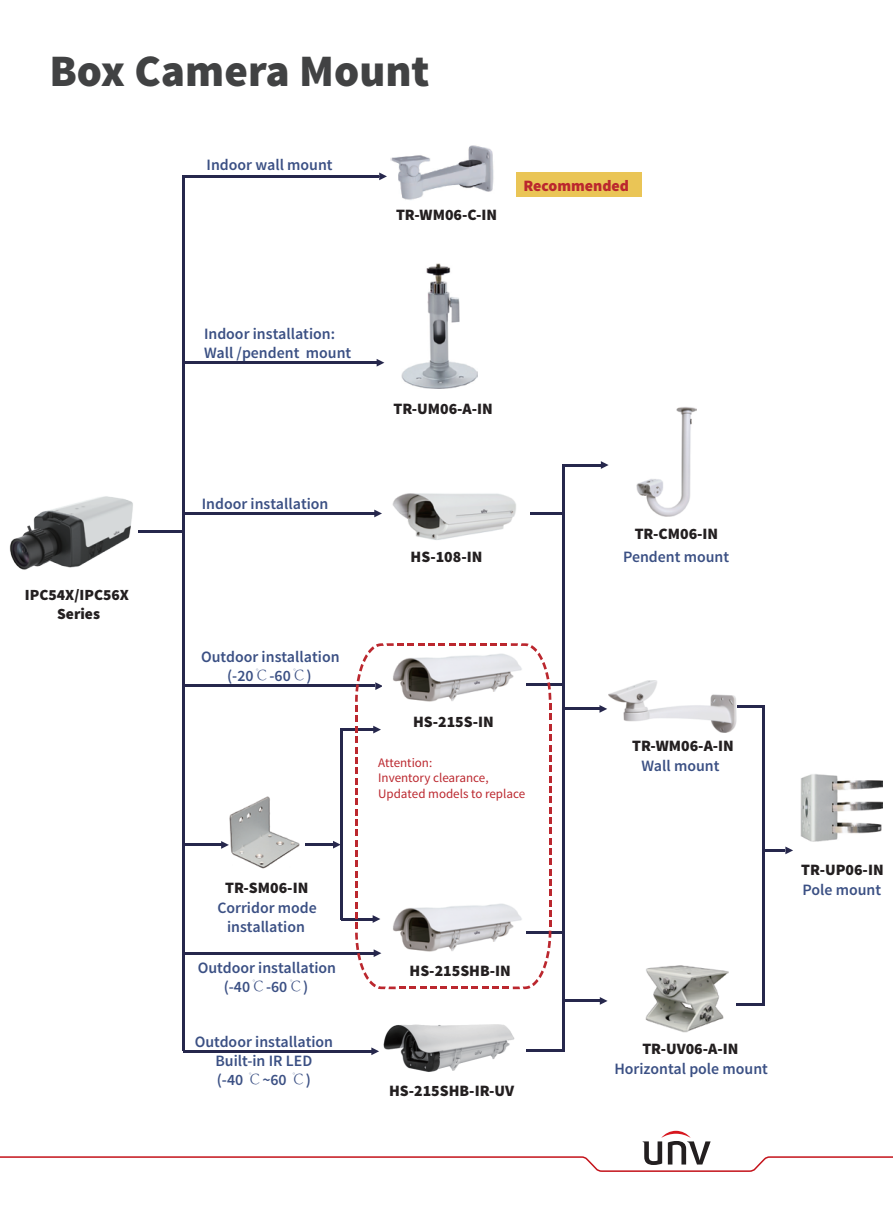
<style>
.page{position:relative;width:893px;height:1212px;background:#fff}
.page>*{position:absolute;margin:0;border:0;box-sizing:border-box;transform-origin:0 0}
.t1{font:900 45px "Source Sans Pro";color:#414243}
.t2{font:600 15.9px/19px "Source Sans Pro";color:#3b5084;text-align:center}
.t3{font:900 15.9px "Source Sans Pro";color:#231f20}
.t4{font:900 15.9px "Source Sans Pro";color:#bb272e}
.t5{font:900 15.45px/18.6px "Source Sans Pro";color:#231f20;text-align:center}
.t6{font:13.05px/15.6px "Source Sans Pro";color:#bb272e}
.s1{font-family:"Adobe Song Std";font-weight:300}
</style>
<div class="page">
<div style="left:516px;top:172px;width:125px;height:25px;background:#eac556"></div>
<img style="left:402px;top:263px;width:75px;height:126px">
<img style="left:229px;top:796px;width:71px;height:73px">
<img style="left:637px;top:407px;width:59px;height:109px">
<img style="left:645px;top:965px;width:83px;height:68px">
<img style="left:801px;top:774px;width:81px;height:68px">
<hr style="left:138px;top:530px;width:45px;height:3px;background:#26274c">
<hr style="left:183px;top:176px;width:2px;height:875px;background:#26274c">
<hr style="left:184px;top:361px;width:193px;height:3px;background:#26274c">
<hr style="left:184px;top:512px;width:192px;height:3px;background:#26274c">
<hr style="left:183px;top:684px;width:192px;height:3px;background:#26274c">
<hr style="left:184px;top:844px;width:38px;height:2px;background:#26274c">
<hr style="left:305px;top:843px;width:30px;height:3px;background:#26274c">
<hr style="left:341px;top:729px;width:2px;height:191px;background:#26274c">
<hr style="left:342px;top:728px;width:34px;height:3px;background:#26274c">
<hr style="left:341px;top:918px;width:34px;height:2px;background:#26274c">
<hr style="left:182px;top:952px;width:193px;height:2px;background:#26274c">
<hr style="left:525px;top:683px;width:39px;height:3px;background:#26274c">
<hr style="left:525px;top:931px;width:39px;height:2px;background:#26274c">
<hr style="left:562px;top:464px;width:3px;height:585px;background:#26274c">
<hr style="left:563px;top:999px;width:37px;height:3px;background:#26274c">
<hr style="left:563px;top:708px;width:38px;height:2px;background:#26274c">
<hr style="left:527px;top:512px;width:38px;height:3px;background:#26274c">
<hr style="left:565px;top:464px;width:36px;height:3px;background:#26274c">
<hr style="left:736px;top:1003px;width:28px;height:3px;background:#26274c">
<hr style="left:737px;top:705px;width:26px;height:2px;background:#26274c">
<hr style="left:762px;top:705px;width:2px;height:301px;background:#26274c">
<hr style="left:762px;top:849px;width:23px;height:3px;background:#26274c">
<svg style="left:377px;top:359px;width:7px;height:8px"></svg>
<svg style="left:374px;top:510px;width:8px;height:7px"></svg>
<svg style="left:221px;top:841px;width:8px;height:8px"></svg>
<svg style="left:333px;top:841px;width:8px;height:7px"></svg>
<svg style="left:600px;top:997px;width:8px;height:8px"></svg>
<svg style="left:599px;top:705px;width:8px;height:8px"></svg>
<svg style="left:601px;top:461px;width:8px;height:8px"></svg>
<svg style="left:785px;top:846px;width:8px;height:8px"></svg>
<hr style="left:183px;top:175px;width:196px;height:3px;background:#26274c">
<svg style="left:379px;top:172px;width:8px;height:8px"></svg>
<img style="left:390px;top:145px;width:104px;height:55px">
<svg style="left:0;top:1131px;width:893px;height:41px"></svg>
<img style="left:9px;top:496px;width:124px;height:74px">
<img style="left:392px;top:493px;width:137px;height:47px">
<hr style="left:183px;top:1050px;width:190px;height:2px;background:#26274c">
<svg style="left:371px;top:1047px;width:8px;height:8px"></svg>
<img style="left:384px;top:1024px;width:131px;height:48px">
<hr style="left:526px;top:1049px;width:39px;height:2px;background:#26274c">
<img style="left:609px;top:681px;width:127px;height:51px">
<svg style="left:355px;top:643px;width:196px;height:346px"></svg>
<h1 class="t1" style="left:49px;top:42px;width:382px">Box Camera Mount</h1>
<p class="t2" style="left:207px;top:156px;width:128px">Indoor wall mount</p>
<p class="t3" style="left:396px;top:205px;width:103px">TR-WM06-C-IN</p>
<p class="t4" style="left:523px;top:175px;width:107px">Recommended</p>
<p class="t5" style="left:25px;top:587px;width:106px">IPC54X/IPC56X<br>Series</p>
<p class="t2" style="left:204px;top:324px;width:149px;text-align:left">Indoor installation:<br>Wall /pendent mount</p>
<p class="t2" style="left:202px;top:494px;width:128px">Indoor installation</p>
<p class="t3" style="left:393px;top:398px;width:101px">TR-UM06-A-IN</p>
<p class="t3" style="left:411px;top:547px;width:73px">HS-108-IN</p>
<p class="t2" style="left:201px;top:648px;width:140px">Outdoor installation (-20<span class="s1">℃</span>-60<span class="s1">℃</span>)</p>
<p class="t3" style="left:225px;top:877px;width:85px">TR-SM06-IN</p>
<p class="t2" style="left:217px;top:899px;width:101px">Corridor mode installation</p>
<p class="t2" style="left:198px;top:959px;width:140px">Outdoor installation (-40<span class="s1">℃</span>-60<span class="s1">℃</span>)</p>
<p class="t2" style="left:195px;top:1033px;width:140px">Outdoor installation<br>Built-in IR LED<br>(-40 <span class="s1">℃</span>~60 <span class="s1">℃</span>)</p>
<p class="t3" style="left:413px;top:711px;width:82px">HS-215S-IN</p>
<p class="t6" style="left:378px;top:755px;width:149px">Attention:<br>Inventory clearance,<br>Updated models to replace</p>
<p class="t3" style="left:410px;top:960px;width:103px">HS-215SHB-IN</p>
<p class="t3" style="left:389px;top:1080px;width:127px">HS-215SHB-IR-UV</p>
<p class="t3" style="left:635px;top:524px;width:85px">TR-CM06-IN</p>
<p class="t2" style="left:623px;top:548px;width:108px">Pendent mount</p>
<p class="t3" style="left:632px;top:735px;width:103px">TR-WM06-A-IN</p>
<p class="t2" style="left:641px;top:757px;width:79px">Wall mount</p>
<p class="t3" style="left:801px;top:860px;width:84px">TR-UP06-IN</p>
<p class="t2" style="left:802px;top:880px;width:80px">Pole mount</p>
<p class="t3" style="left:642px;top:1038px;width:98px">TR-UV06-A-IN</p>
<p class="t2" style="left:614px;top:1060px;width:155px">Horizontal pole mount</p>
</div>
